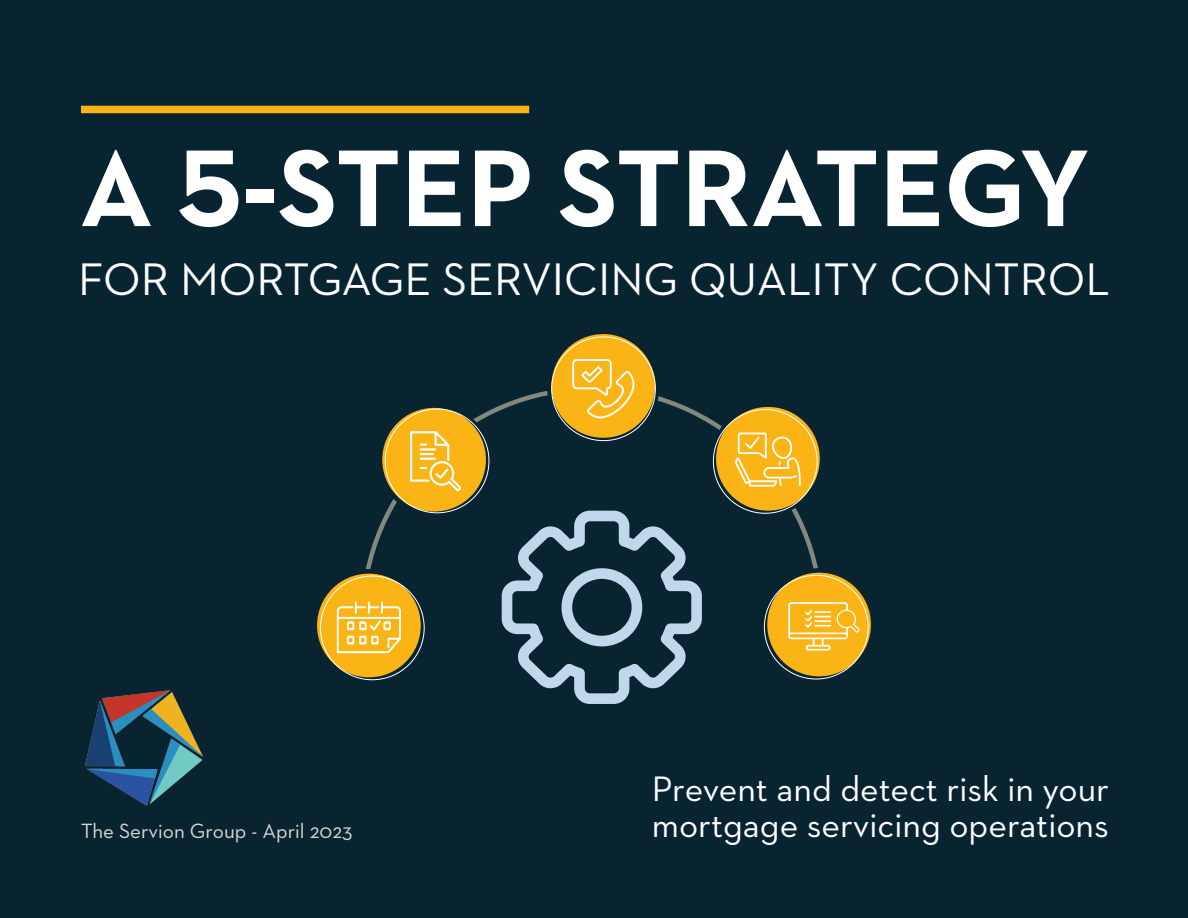
<style>
.page{position:relative;width:1188px;height:918px;background:#082431}
.page>*{position:absolute;margin:0;border:0;box-sizing:border-box;transform-origin:0 0}
.t1{font:700 111px "Neutraface 2 Text";letter-spacing:-.01em;color:#fff}
.t2{font:46.5px "Neutraface 2 Text";color:#fff}
.t3{font:36px "Neutraface 2 Text";color:#fff}
.t4{font:21px "Neutraface 2 Text";color:#d8d9d7}
</style>
<div class="page">
<svg style="left:366px;top:391px;width:452px;height:228px"></svg>
<div style="left:81px;top:106px;width:448px;height:7px;background:#fbb416"></div>
<img style="left:86px;top:690px;width:116px;height:115px">
<svg style="left:502px;top:511px;width:200px;height:193px"></svg>
<svg style="left:315px;top:571px;width:108px;height:109px;background:#e5aa21"></svg>
<div style="left:313px;top:569px;width:112px;height:113px;border:4px solid #082431;border-radius:50%"></div>
<svg style="left:380px;top:406px;width:108px;height:108px;background:#e8ab20"></svg>
<div style="left:378px;top:403px;width:112px;height:113px;border:4px solid #082431;border-radius:50%"></div>
<svg style="left:549px;top:332px;width:108px;height:108px;background:#e6ab23"></svg>
<div style="left:547px;top:330px;width:113px;height:112px;border:4px solid #082431;border-radius:50%"></div>
<svg style="left:714px;top:405px;width:108px;height:108px;background:#e6aa21"></svg>
<div style="left:712px;top:402px;width:112px;height:113px;border:4px solid #082431;border-radius:50%"></div>
<svg style="left:765px;top:570px;width:108px;height:109px;background:#e5a921"></svg>
<div style="left:763px;top:568px;width:112px;height:113px;border:4px solid #082431;border-radius:50%"></div>
<svg style="left:410px;top:431px;width:51px;height:60px;background:#fbc449"></svg>
<svg style="left:337px;top:601px;width:64px;height:52px;background:#fbc854"></svg>
<svg style="left:734px;top:433px;width:67px;height:54px;background:#fbc345"></svg>
<svg style="left:788px;top:602px;width:72px;height:49px;background:#fbc345"></svg>
<svg style="left:572px;top:359px;width:67px;height:59px;background:#fbc03c"></svg>
<p class="t1" style="left:80px;top:117px;width:1012px">A 5-STEP STRATEGY</p>
<p class="t2" style="left:78px;top:250px;width:1033px">FOR MORTGAGE SERVICING QUALITY CONTROL</p>
<p class="t3" style="left:652px;top:767px;width:459px">Prevent and detect risk in your</p>
<p class="t4" style="left:81px;top:818px;width:273px">The Servion Group - April 2023</p>
<p class="t3" style="left:652px;top:803px;width:459px">mortgage servicing operations</p>
</div>
